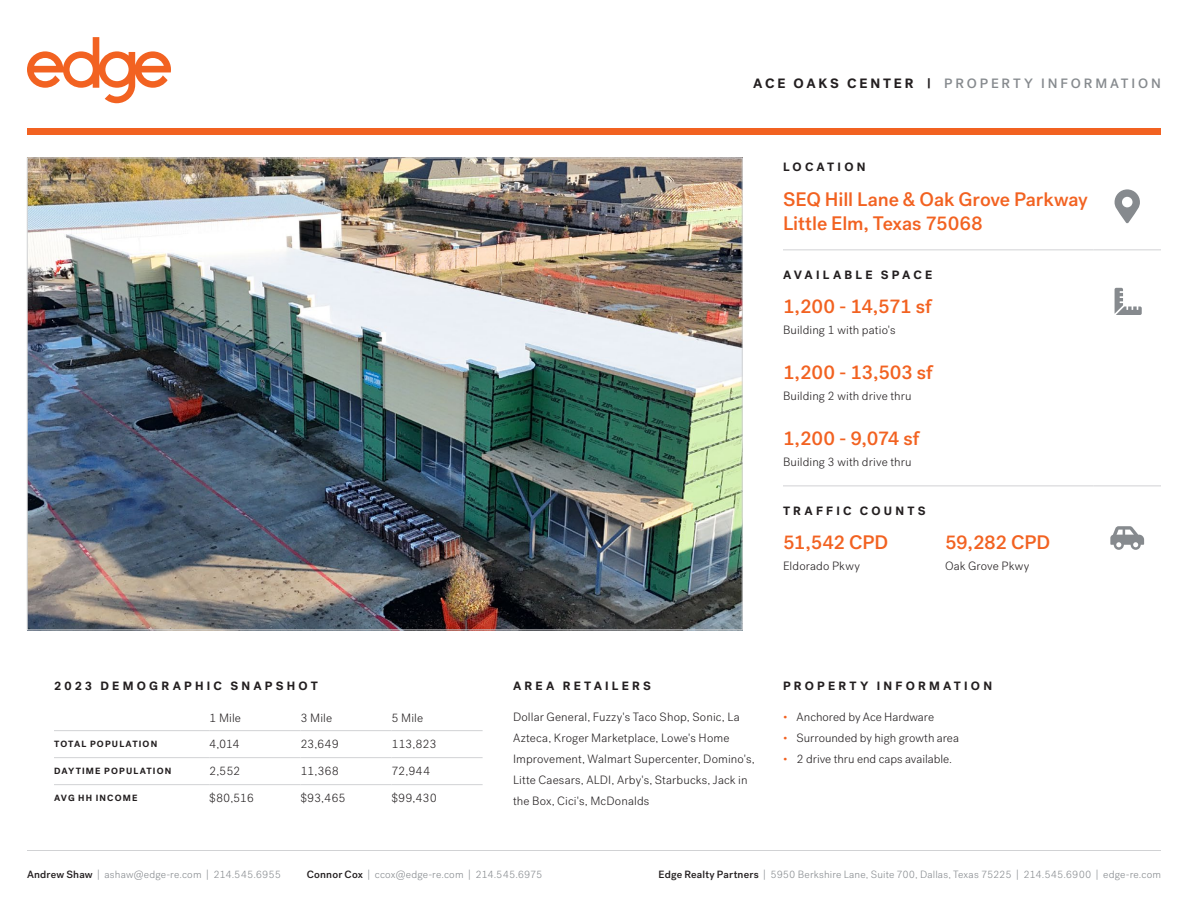
<style>
.page{position:relative;width:1188px;height:918px;background:#fff}
.page>*{position:absolute;margin:0;border:0;box-sizing:border-box;transform-origin:0 0}
.Property_Info-SPECS{font:500 19.5px "Post Grotesk";letter-spacing:-.01em;color:#f26221}
.Cover_Page-TITLE{font:500 13.5px "Post Grotesk";letter-spacing:.21em;color:#868a8e}
.Property_Info-BODY{font:300 12px/21px "Post Grotesk";letter-spacing:.01em;color:#231f20}
.Property_Info-HEADING{font:700 12px "Post Grotesk";letter-spacing:.265em;color:#231f20}
.Property_Info-FOOTER_CONTACT{font:300 10.5px "Post Grotesk";letter-spacing:.01em;color:#868a8e}
.Property_Info-SUBHEAD{font:700 9px "Post Grotesk";letter-spacing:.125em;color:#231f20}
.s1{font-weight:700;color:#231f20}
.s2{color:#f26221}
.s3{font-weight:500;color:#231f20}
</style>
<div class="page">
<svg style="left:27px;top:37px;width:144px;height:66px"></svg>
<hr style="left:27px;top:850px;width:1134px;height:1px;background:#d1d2d4">
<div style="left:27px;top:128px;width:1134px;height:7px;background:#f26221"></div>
<img style="left:29px;top:160px;width:711px;height:468px">
<hr style="left:54px;top:730px;width:155px;height:1px;background:#d1d2d4">
<hr style="left:209px;top:730px;width:91px;height:1px;background:#d1d2d4">
<hr style="left:300px;top:730px;width:92px;height:1px;background:#d1d2d4">
<hr style="left:392px;top:730px;width:91px;height:1px;background:#d1d2d4">
<hr style="left:54px;top:757px;width:155px;height:1px;background:#d1d2d4">
<hr style="left:209px;top:757px;width:91px;height:1px;background:#d1d2d4">
<hr style="left:300px;top:757px;width:92px;height:1px;background:#d1d2d4">
<hr style="left:392px;top:757px;width:91px;height:1px;background:#d1d2d4">
<hr style="left:54px;top:784px;width:155px;height:1px;background:#d1d2d4">
<hr style="left:209px;top:784px;width:91px;height:1px;background:#d1d2d4">
<hr style="left:300px;top:784px;width:92px;height:1px;background:#d1d2d4">
<hr style="left:392px;top:784px;width:91px;height:1px;background:#d1d2d4">
<hr style="left:783px;top:250px;width:311px;height:1px;background:#d1d2d4">
<hr style="left:1094px;top:250px;width:67px;height:1px;background:#d1d2d4">
<hr style="left:783px;top:486px;width:311px;height:1px;background:#d1d2d4">
<hr style="left:1094px;top:486px;width:67px;height:1px;background:#d1d2d4">
<svg style="left:1115px;top:189px;width:25px;height:34px"></svg>
<svg style="left:1110px;top:526px;width:34px;height:24px"></svg>
<svg style="left:1115px;top:288px;width:27px;height:27px"></svg>
<p class="Cover_Page-TITLE" style="left:753px;top:75px;width:409px"><span class="s1">ACE OAKS CENTER |</span> PROPERTY INFORMATION</p>
<p class="Property_Info-HEADING" style="left:54px;top:678px;width:266px">2023 DEMOGRAPHIC SNAPSHOT</p>
<p class="Property_Info-BODY" style="left:209px;top:708px;width:33px">1 Mile</p>
<p class="Property_Info-BODY" style="left:300px;top:708px;width:33px">3 Mile</p>
<p class="Property_Info-BODY" style="left:392px;top:708px;width:33px">5 Mile</p>
<p class="Property_Info-SUBHEAD" style="left:54px;top:738px;width:105px">TOTAL POPULATION</p>
<p class="Property_Info-BODY" style="left:209px;top:734px;width:32px">4,014</p>
<p class="Property_Info-BODY" style="left:300px;top:734px;width:40px">23,649</p>
<p class="Property_Info-BODY" style="left:392px;top:734px;width:47px">113,823</p>
<p class="Property_Info-SUBHEAD" style="left:54px;top:765px;width:119px">DAYTIME POPULATION</p>
<p class="Property_Info-BODY" style="left:209px;top:761px;width:33px">2,552</p>
<p class="Property_Info-BODY" style="left:300px;top:761px;width:40px">11,368</p>
<p class="Property_Info-BODY" style="left:392px;top:761px;width:40px">72,944</p>
<p class="Property_Info-SUBHEAD" style="left:54px;top:793px;width:85px">AVG HH INCOME</p>
<p class="Property_Info-BODY" style="left:209px;top:788px;width:46px">$80,516</p>
<p class="Property_Info-BODY" style="left:300px;top:788px;width:47px">$93,465</p>
<p class="Property_Info-BODY" style="left:392px;top:788px;width:47px">$99,430</p>
<p class="Property_Info-HEADING" style="left:783px;top:160px;width:84px">LOCATION</p>
<p class="Property_Info-SPECS" style="left:783px;top:187px;width:306px">SEQ Hill Lane &amp; Oak Grove Parkway</p>
<p class="Property_Info-SPECS" style="left:783px;top:211px;width:201px">Little Elm, Texas 75068</p>
<p class="Property_Info-HEADING" style="left:783px;top:267px;width:151px">AVAILABLE SPACE</p>
<p class="Property_Info-SPECS" style="left:783px;top:294px;width:150px">1,200 - 14,571 sf</p>
<p class="Property_Info-BODY" style="left:783px;top:319px;width:114px">Building 1 with patio's</p>
<p class="Property_Info-SPECS" style="left:783px;top:360px;width:151px">1,200 - 13,503 sf</p>
<p class="Property_Info-BODY" style="left:783px;top:385px;width:130px">Building 2 with drive thru</p>
<p class="Property_Info-SPECS" style="left:783px;top:426px;width:138px">1,200 - 9,074 sf</p>
<p class="Property_Info-BODY" style="left:783px;top:451px;width:130px">Building 3 with drive thru</p>
<p class="Property_Info-HEADING" style="left:783px;top:503px;width:144px">TRAFFIC COUNTS</p>
<p class="Property_Info-SPECS" style="left:783px;top:530px;width:107px">51,542 CPD</p>
<p class="Property_Info-SPECS" style="left:945px;top:530px;width:107px">59,282 CPD</p>
<p class="Property_Info-BODY" style="left:783px;top:555px;width:79px">Eldorado Pkwy</p>
<p class="Property_Info-BODY" style="left:945px;top:555px;width:86px">Oak Grove Pkwy</p>
<p class="Property_Info-HEADING" style="left:513px;top:678px;width:139px">AREA RETAILERS</p>
<p class="Property_Info-BODY" style="left:513px;top:707px;width:243px">Dollar General, Fuzzy's Taco Shop, Sonic, La Azteca, Kroger Marketplace, Lowe's Home Improvement, Walmart Supercenter, Domino's, Litte Caesars, ALDI, Arby's, Starbucks, Jack in the Box, Cici's, McDonalds</p>
<p class="Property_Info-HEADING" style="left:783px;top:678px;width:211px">PROPERTY INFORMATION</p>
<p class="Property_Info-BODY" style="left:783px;top:707px;width:153px"><span class="s2">•</span> Anchored by Ace Hardware</p>
<p class="Property_Info-BODY" style="left:783px;top:728px;width:178px"><span class="s2">•</span> Surrounded by high growth area</p>
<p class="Property_Info-BODY" style="left:783px;top:749px;width:171px"><span class="s2">•</span> 2 drive thru end caps available.</p>
<p class="Property_Info-FOOTER_CONTACT" style="left:27px;top:868px;width:256px"><span class="s3">Andrew Shaw</span> | ashaw@edge-re.com | 214.545.6955</p>
<p class="Property_Info-FOOTER_CONTACT" style="left:307px;top:868px;width:237px"><span class="s3">Connor Cox</span> | ccox@edge-re.com | 214.545.6975</p>
<p class="Property_Info-FOOTER_CONTACT" style="left:659px;top:868px;width:504px"><span class="s3">Edge Realty Partners</span> | 5950 Berkshire Lane, Suite 700, Dallas, Texas 75225 | 214.545.6900 | edge-re.com</p>
</div>
